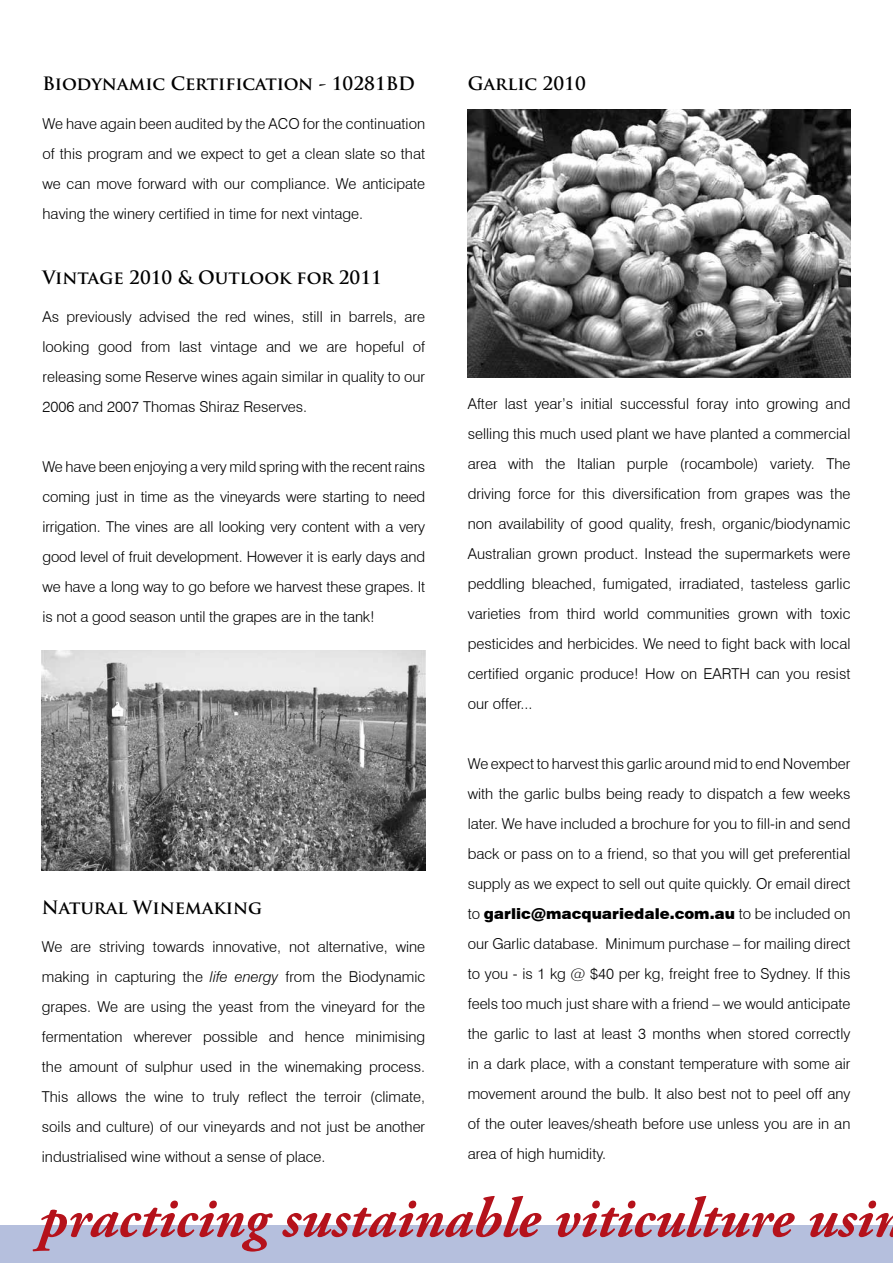
<style>
.page{position:relative;width:893px;height:1263px;background:#fff}
.page>*{position:absolute;margin:0;border:0;box-sizing:border-box;transform-origin:0 0}
.t1{font:italic 700 56.55px "Adobe Garamond Pro";color:#b5121b}
.t2{font:700 18px "Trajan Pro";color:#000}
.t3{font:300 15px/30px "Swiss 721 BT";color:#000;text-align:justify}
.s1{font-weight:900}
.s2{font-style:italic}
</style>
<div class="page">
<img style="left:468px;top:109px;width:382px;height:268px">
<img style="left:42px;top:651px;width:384px;height:219px">
<div style="left:0;top:1225px;width:893px;height:38px;background:#b5bfdd"></div>
<p class="t2" style="left:43px;top:72px;width:374px">Biodynamic Certification - 10281BD</p>
<p class="t3" style="left:43px;top:108px;width:384px">We have again been audited by the ACO for the continuation of this program and we expect to get a clean slate so that we can move forward with our compliance. We anticipate having the winery certified in time for next vintage.</p>
<p class="t2" style="left:43px;top:266px;width:341px">Vintage 2010 &amp; Outlook for 2011</p>
<p class="t3" style="left:43px;top:302px;width:384px">As previously advised the red wines, still in barrels, are looking good from last vintage and we are hopeful of releasing some Reserve wines again similar in quality to our 2006 and 2007 Thomas Shiraz Reserves.</p>
<p class="t3" style="left:43px;top:452px;width:384px">We have been enjoying a very mild spring with the recent rains coming just in time as the vineyards were starting to need irrigation. The vines are all looking very content with a very good level of fruit development. However it is early days and we have a long way to go before we harvest these grapes. It is not a good season until the grapes are in the tank!</p>
<p class="t2" style="left:468px;top:72px;width:120px">Garlic 2010</p>
<p class="t3" style="left:468px;top:388px;width:384px">After last year’s initial successful foray into growing and selling this much used plant we have planted a commercial area with the Italian purple (rocambole) variety. The driving force for this diversification from grapes was the non availability of good quality, fresh, organic/biodynamic Australian grown product. Instead the supermarkets were peddling bleached, fumigated, irradiated, tasteless garlic varieties from third world communities grown with toxic pesticides and herbicides. We need to fight back with local certified organic produce! How on EARTH can you resist our offer...</p>
<p class="t3" style="left:468px;top:748px;width:384px">We expect to harvest this garlic around mid to end November with the garlic bulbs being ready to dispatch a few weeks later. We have included a brochure for you to fill-in and send back or pass on to a friend, so that you will get preferential supply as we expect to sell out quite quickly. Or email direct to <span class="s1">garlic@macquariedale.com.au</span> to be included on our Garlic database. Minimum purchase – for mailing direct to you - is 1 kg @ $40 per kg, freight free to Sydney. If this feels too much just share with a friend – we would anticipate the garlic to last at least 3 months when stored correctly in a dark place, with a constant temperature with some air movement around the bulb. It also best not to peel off any of the outer leaves/sheath before use unless you are in an area of high humidity.</p>
<h1 class="t1" style="left:39px;top:1186px;width:866px">practicing sustainable viticulture usin</h1>
<p class="t2" style="left:42px;top:896px;width:222px">Natural Winemaking</p>
<p class="t3" style="left:42px;top:932px;width:385px">We are striving towards innovative, not alternative, wine making in capturing the <span class="s2">life energy</span> from the Biodynamic grapes. We are using the yeast from the vineyard for the fermentation wherever possible and hence minimising the amount of sulphur used in the winemaking process.<br>This allows the wine to truly reflect the terroir (climate, soils and culture) of our vineyards and not just be another industrialised wine without a sense of place.</p>
</div>
